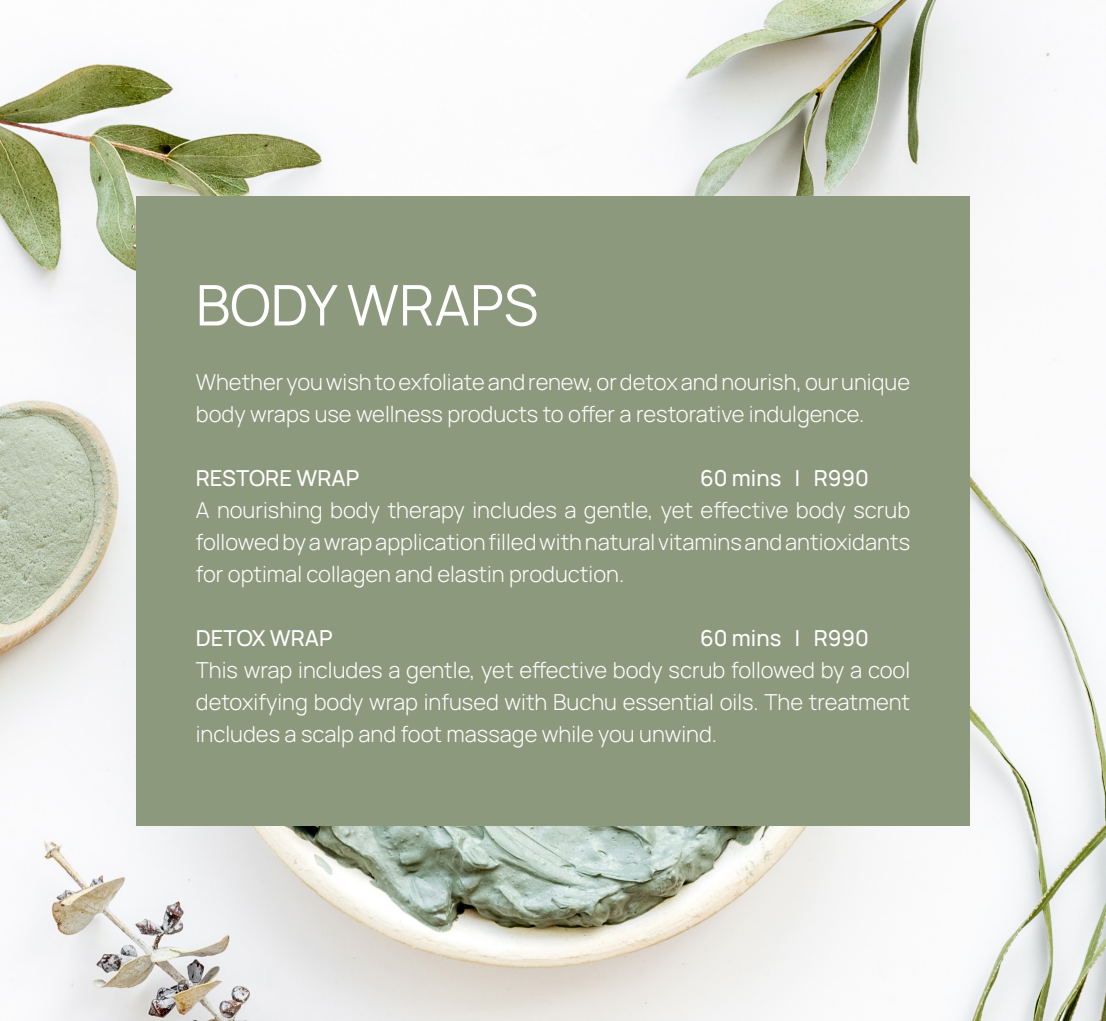
<style>
.page{position:relative;width:1106px;height:1021px;background:#fff}
.page>*{position:absolute;margin:0;border:0;box-sizing:border-box;transform-origin:0 0}
.t1{font:56px "Manrope";color:#fff}
.t2{font:300 22px/32px "Manrope";color:#fff;text-align:justify}
.t3{font:500 22px "Manrope";color:#fff}
</style>
<div class="page">
<img style="left:0;top:0;width:1106px;height:1020px">
<div style="left:136px;top:196px;width:833px;height:629px;background:#8c997d"></div>
<p class="t1" style="left:196px;top:272px;width:344px">BODY WRAPS</p>
<p class="t2" style="left:196px;top:366px;width:716px">Whether you wish to exfoliate and renew, or detox and nourish, our unique body wraps use wellness products to offer a restorative indulgence.</p>
<p class="t3" style="left:196px;top:464px;width:165px">RESTORE WRAP</p>
<p class="t3" style="left:700px;top:464px;width:170px">60 mins | R990</p>
<p class="t2" style="left:196px;top:494px;width:716px">A nourishing body therapy includes a gentle, yet effective body scrub followed by a wrap application filled with natural vitamins and antioxidants for optimal collagen and elastin production.</p>
<p class="t3" style="left:196px;top:624px;width:138px">DETOX WRAP</p>
<p class="t3" style="left:700px;top:624px;width:170px">60 mins | R990</p>
<p class="t2" style="left:196px;top:654px;width:716px">This wrap includes a gentle, yet effective body scrub followed by a cool detoxifying body wrap infused with Buchu essential oils. The treatment includes a scalp and foot massage while you unwind.</p>
</div>
